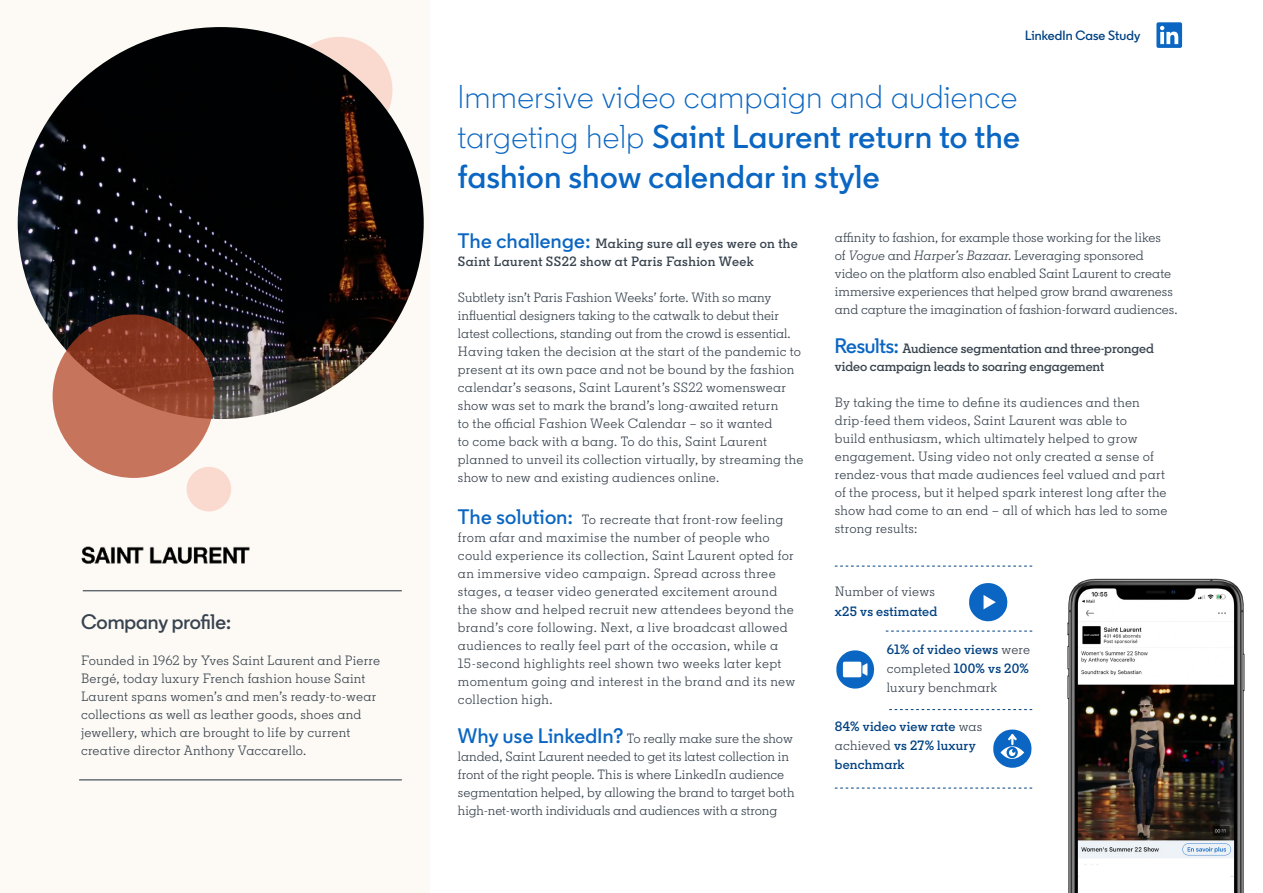
<style>
.page{position:relative;width:1263px;height:893px;background:#fff}
.page>*{position:absolute;margin:0;border:0;box-sizing:border-box;transform-origin:0 0}
.t1{font:600 33px/40.2px "Community";letter-spacing:.02em;color:#0a66c2;text-align:justify}
.t2{font:600 21px "Community";color:#38434f}
.t3{font:13.5px/18px "Community Slab";letter-spacing:.01em;color:#39444f}
.t4{font:13.5px/18px "Community Slab";letter-spacing:-.01em;color:#39444f}
.t5{font:600 13.5px/18px "Community Slab";color:#39444f}
.t6{font:600 13.5px/18px "Community Slab";letter-spacing:.03em;color:#39444f}
.t7{font:600 13.5px/19.2px "Community Slab";letter-spacing:.02em;color:#004182}
.t8{font:13.5px/19.2px "Community Slab";letter-spacing:.01em;color:#38424f;text-align:justify}
.t9{font:600 13.5px "Community";letter-spacing:.01em;color:#004182}
.s1{font-weight:300}
.s2{font-family:"Community";font-size:21px;color:#0a66c2}
.s3{font-family:"Community";font-weight:600;font-size:21px;color:#0a66c2}
.s4{font-style:italic}
.s5{font-weight:400;color:#38424f}
.s6{font-weight:600;color:#004182}
</style>
<div class="page">
<svg style="left:1156px;top:22px;width:26px;height:26px"></svg>
<div style="left:0;top:0;width:430px;height:893px;background:#fdfaf5"></div>
<hr style="left:83px;top:590px;width:319px;height:1px;background:#38434f">
<hr style="left:79px;top:779px;width:323px;height:1px;background:#38434f">
<div style="left:187px;top:467px;width:44px;height:44px;background:#fadacf;border-radius:50%"></div>
<img style="left:18px;top:27px;width:406px;height:392px">
<svg style="left:53px;top:314px;width:162px;height:164px;fill:#c7745c"></svg>
<img style="left:81px;top:546px;width:169px;height:18px">
<img style="left:1067px;top:578px;width:178px;height:315px">
<svg style="left:836px;top:650px;width:39px;height:39px"></svg>
<svg style="left:835px;top:788px;width:197px;height:1px"></svg>
<svg style="left:835px;top:566px;width:197px;height:1px"></svg>
<svg style="left:886px;top:631px;width:146px;height:1px"></svg>
<svg style="left:889px;top:709px;width:143px;height:1px"></svg>
<svg style="left:993px;top:729px;width:39px;height:39px"></svg>
<svg style="left:969px;top:583px;width:39px;height:39px"></svg>
<p class="t2" style="left:81px;top:609px;width:152px">Company profile:</p>
<p class="t3" style="left:81px;top:652px;width:301px">Founded in 1962 by Yves Saint Laurent and Pierre Bergé, today luxury French fashion house Saint Laurent spans women’s and men’s ready-to-wear collections as well as leather goods, shoes and jewellery, which are brought to life by current creative director Anthony Vaccarello.</p>
<p class="t9" style="left:1025px;top:27px;width:117px">LinkedIn Case Study</p>
<p class="t1" style="left:458px;top:76px;width:564px"><span class="s1">Immersive video campaign and audience targeting help</span> Saint Laurent return to the fashion show calendar in style</p>
<p class="t6" style="left:458px;top:234px;width:341px"><span class="s2">The challenge:</span> Making sure all eyes were on the<br>Saint Laurent SS22 show at Paris Fashion Week</p>
<p class="t3" style="left:458px;top:288px;width:334px">Subtlety isn’t Paris Fashion Weeks’ forte. With so many influential designers taking to the catwalk to debut their latest collections, standing out from the crowd is essential.</p>
<p class="t3" style="left:458px;top:342px;width:347px">Having taken the decision at the start of the pandemic to present at its own pace and not be bound by the fashion calendar’s seasons, Saint Laurent’s SS22 womenswear show was set to mark the brand’s long-awaited return<br>to the official Fashion Week Calendar – so it wanted<br>to come back with a bang. To do this, Saint Laurent planned to unveil its collection virtually, by streaming the show to new and existing audiences online.</p>
<p class="t3" style="left:458px;top:510px;width:339px"><span class="s3">The solution:</span> To recreate that front-row feeling from afar and maximise the number of people who could experience its collection, Saint Laurent opted for an immersive video campaign. Spread across three stages, a teaser video generated excitement around the show and helped recruit new attendees beyond the brand’s core following. Next, a live broadcast allowed audiences to really feel part of the occasion, while a 15-second highlights reel shown two weeks later kept momentum going and interest in the brand and its new collection high.</p>
<p class="t4" style="left:458px;top:729px;width:338px"><span class="s3">Why use LinkedIn?</span> To really make sure the show landed, Saint Laurent needed to get its latest collection in front of the right people. This is where LinkedIn audience segmentation helped, by allowing the brand to target both high-net-worth individuals and audiences with a strong</p>
<p class="t4" style="left:835px;top:228px;width:344px">affinity to fashion, for example those working for the likes<br>of <span class="s4">Vogue</span> and <span class="s4">Harper’s Bazaar</span>. Leveraging sponsored video on the platform also enabled Saint Laurent to create immersive experiences that helped grow brand awareness and capture the imagination of fashion-forward audiences.</p>
<p class="t5" style="left:835px;top:339px;width:321px"><span class="s2">Results:</span> Audience segmentation and three-pronged video campaign leads to soaring engagement</p>
<p class="t3" style="left:835px;top:393px;width:334px">By taking the time to define its audiences and then drip-feed them videos, Saint Laurent was able to<br>build enthusiasm, which ultimately helped to grow engagement. Using video not only created a sense of rendez-vous that made audiences feel valued and part of the process, but it helped spark interest long after the show had come to an end – all of which has led to some strong results:</p>
<p class="t7" style="left:835px;top:582px;width:104px"><span class="s5">Number of views </span>x25 vs estimated</p>
<p class="t8" style="left:887px;top:640px;width:145px"><span class="s6">61% of video views</span> were completed <span class="s6">100% vs 20% </span>luxury benchmark</p>
<p class="t7" style="left:835px;top:716px;width:149px">84% video view rate <span class="s5">was achieved</span> vs 27% luxury benchmark</p>
</div>
